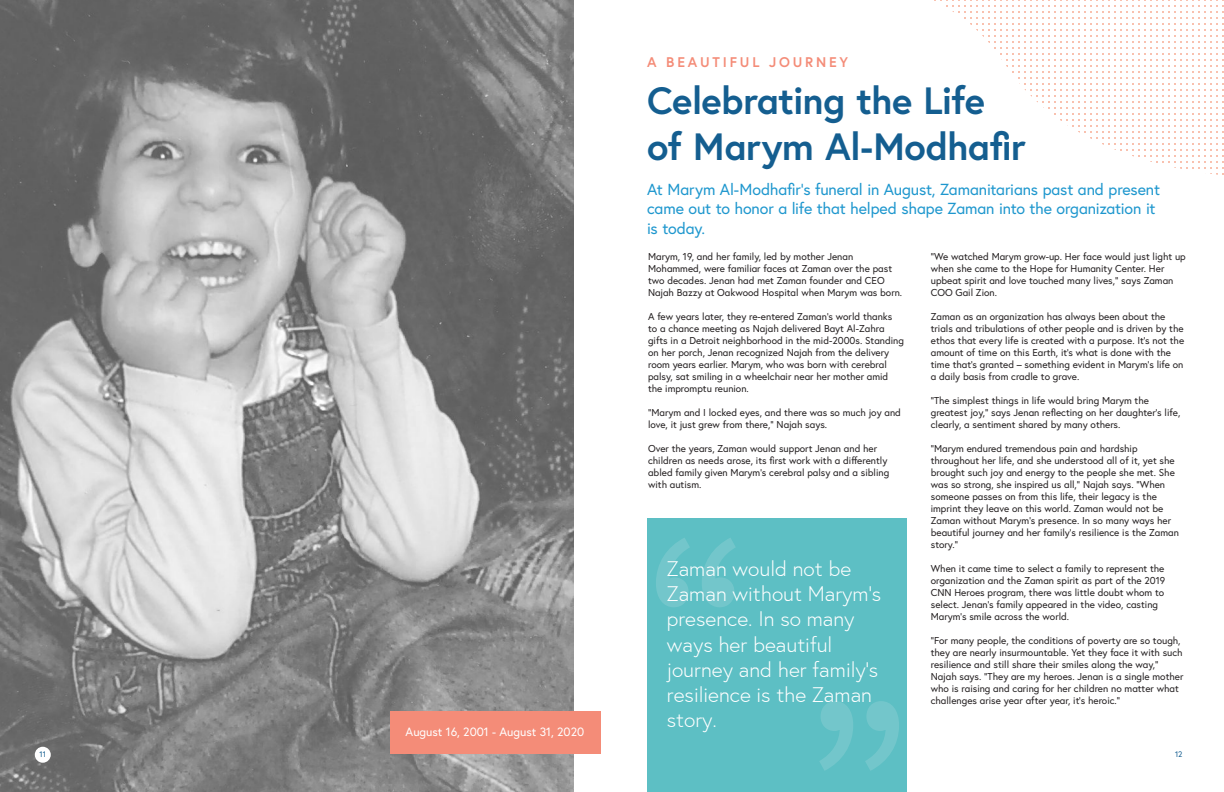
<style>
.page{position:relative;width:1224px;height:792px;background:#fff}
.page>*{position:absolute;margin:0;border:0;box-sizing:border-box;transform-origin:0 0}
.t1{font:700 38px/45.6px "Europa";letter-spacing:-.015em;color:#145e90}
.t2{font:300 21px/25.2px "Europa";color:#fff}
.t3{font:16px/19.2px "Europa";letter-spacing:-.01em;color:#1e97ce}
.t4{font:700 14px "Europa";letter-spacing:.2em;color:#f48c78}
.t5{font:12px "Europa";color:#fff}
.t6{font:10px/12px "Europa";color:#231f20}
.t7{font:8px "Europa";color:#145e90}
</style>
<div class="page">
<img style="left:0;top:0;width:573px;height:792px">
<div style="left:648px;top:519px;width:259px;height:273px;background:#5dbfc4"></div>
<svg style="left:656px;top:538px;width:79px;height:69px"></svg>
<svg style="left:819px;top:701px;width:80px;height:70px"></svg>
<svg style="left:934px;top:0;width:290px;height:175px"></svg>
<div style="left:390px;top:711px;width:210px;height:43px;background:#f48c78"></div>
<div style="left:35px;top:747px;width:16px;height:16px;background:#fff;border-radius:50%"></div>
<p class="t5" style="left:406px;top:724px;width:180px">August 16, 2001 - August 31, 2020</p>
<h3 class="t4" style="left:647px;top:53px;width:203px">A BEAUTIFUL JOURNEY</h3>
<h1 class="t1" style="left:647px;top:77px;width:380px">Celebrating the Life of Marym Al-Modhafir</h1>
<h3 class="t3" style="left:647px;top:180px;width:514px">At Marym Al-Modhafir’s funeral in August, Zamanitarians past and present came out to honor a life that helped shape Zaman into the organization it is today.</h3>
<p class="t6" style="left:648px;top:250px;width:256px">Marym, 19, and her family, led by mother Jenan Mohammed, were familiar faces at Zaman over the past two decades. Jenan had met Zaman founder and CEO Najah Bazzy at Oakwood Hospital when Marym was born.</p>
<p class="t6" style="left:648px;top:310px;width:257px">A few years later, they re-entered Zaman’s world thanks<br>to a chance meeting as Najah delivered Bayt Al-Zahra gifts in a Detroit neighborhood in the mid-2000s. Standing on her porch, Jenan recognized Najah from the delivery room years earlier. Marym, who was born with cerebral palsy, sat smiling in a wheelchair near her mother amid the impromptu reunion.</p>
<p class="t6" style="left:648px;top:406px;width:254px">“Marym and I locked eyes, and there was so much joy and love, it just grew from there,” Najah says.</p>
<p class="t6" style="left:648px;top:442px;width:243px">Over the years, Zaman would support Jenan and her children as needs arose, its first work with a differently abled family given Marym’s cerebral palsy and a sibling with autism.</p>
<p class="t6" style="left:931px;top:250px;width:256px">“We watched Marym grow-up. Her face would just light up when she came to the Hope for Humanity Center. Her upbeat spirit and love touched many lives,” says Zaman COO Gail Zion.</p>
<p class="t6" style="left:931px;top:310px;width:255px">Zaman as an organization has always been about the trials and tribulations of other people and is driven by the ethos that every life is created with a purpose. It’s not the amount of time on this Earth, it’s what is done with the time that’s granted – something evident in Marym’s life on a daily basis from cradle to grave.</p>
<p class="t6" style="left:931px;top:394px;width:251px">“The simplest things in life would bring Marym the greatest joy,” says Jenan reflecting on her daughter’s life, clearly, a sentiment shared by many others.</p>
<p class="t6" style="left:931px;top:442px;width:250px">“Marym endured tremendous pain and hardship throughout her life, and she understood all of it, yet she brought such joy and energy to the people she met. She was so strong, she inspired us all,” Najah says. “When someone passes on from this life, their legacy is the imprint they leave on this world. Zaman would not be Zaman without Marym’s presence. In so many ways her beautiful journey and her family’s resilience is the Zaman story.”</p>
<p class="t6" style="left:931px;top:562px;width:236px">When it came time to select a family to represent the organization and the Zaman spirit as part of the 2019<br>CNN Heroes program, there was little doubt whom to select. Jenan’s family appeared in the video, casting Marym’s smile across the world.</p>
<p class="t6" style="left:931px;top:634px;width:254px">“For many people, the conditions of poverty are so tough, they are nearly insurmountable. Yet they face it with such resilience and still share their smiles along the way,” Najah says. “They are my heroes. Jenan is a single mother who is raising and caring for her children no matter what challenges arise year after year, it’s heroic.”</p>
<h2 class="t2" style="left:667px;top:556px;width:216px">Zaman would not be<br>Zaman without Marym’s presence. In so many ways her beautiful journey and her family’s resilience is the Zaman story.</h2>
<p class="t7" style="left:40px;top:749px;width:8px">11</p>
<p class="t7" style="left:1175px;top:749px;width:9px">12</p>
</div>
